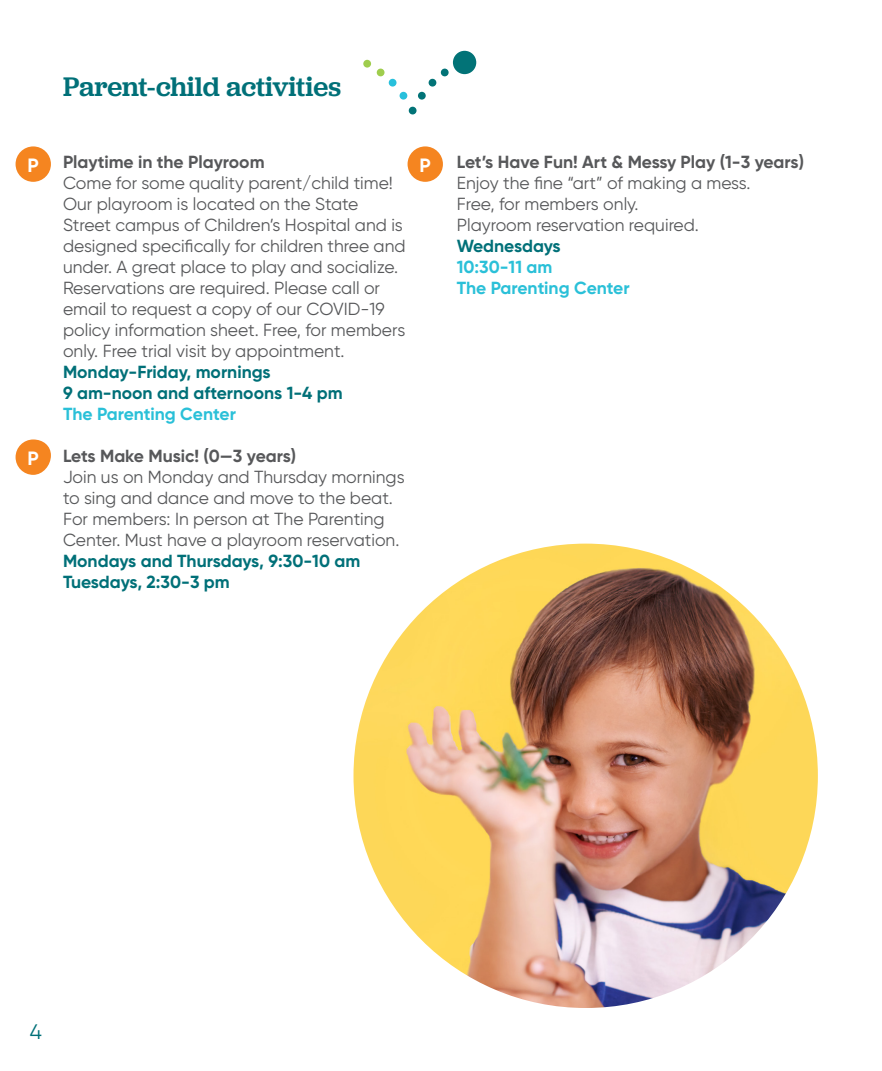
<style>
.page{position:relative;width:882px;height:1071px;background:#fff}
.page>*{position:absolute;margin:0;border:0;box-sizing:border-box;transform-origin:0 0}
._15_18_headline_-_me{font:500 28px "Jubilat";color:#007078}
._7_5_9_legal_-_regul{font:21px "Gilroy";color:#007078}
._10_12_body_copy_-_r{font:700 19.25px "Gilroy";color:#fff}
._10_12_body_copy_-_r-2{font:17.5px/21px "Gilroy";color:#57585a}
._10_12_body_copy_-_r-3{font:700 17.5px "Gilroy";color:#007078}
._10_12_body_copy_-_r-4{font:700 17.5px "Gilroy";color:#2ac0d8}
.s1{font-weight:700}
</style>
<div class="page">
<div style="left:16px;top:146px;width:35px;height:36px;background:#f58520;border-radius:50%"></div>
<div style="left:16px;top:439px;width:35px;height:36px;background:#f58520;border-radius:17px"></div>
<div style="left:408px;top:146px;width:35px;height:36px;background:#f58520;border-radius:50%"></div>
<div style="left:453px;top:51px;width:23px;height:23px;background:#027377;border-radius:50%"></div>
<div style="left:441px;top:69px;width:8px;height:7px;background:#027377;border-radius:50%"></div>
<div style="left:429px;top:79px;width:7px;height:8px;background:#027377;border-radius:50%"></div>
<div style="left:418px;top:92px;width:8px;height:8px;background:#027377;border-radius:50%"></div>
<div style="left:409px;top:107px;width:8px;height:7px;background:#027377;border-radius:50%"></div>
<div style="left:400px;top:92px;width:7px;height:8px;background:#28c0dc;border-radius:50%"></div>
<div style="left:389px;top:79px;width:8px;height:8px;background:#28c0dc;border-radius:50%"></div>
<div style="left:377px;top:69px;width:8px;height:7px;background:#9fcd4d;border-radius:50%"></div>
<div style="left:363px;top:60px;width:8px;height:8px;background:#9fcd4d;border-radius:50%"></div>
<img style="left:354px;top:544px;width:464px;height:464px;border-radius:232px">
<p class="_10_12_body_copy_-_r" style="left:28px;top:153px;width:13px">P</p>
<p class="_10_12_body_copy_-_r" style="left:27px;top:446px;width:13px">P</p>
<p class="_15_18_headline_-_me" style="left:63px;top:68px;width:279px">Parent-child activities</p>
<p class="_10_12_body_copy_-_r-2" style="left:63px;top:152px;width:344px"><span class="s1">Playtime in the Playroom<br></span>Come for some quality parent/child time!<br>Our playroom is located on the State Street campus of Children’s Hospital and is designed specifically for children three and under. A great place to play and socialize.<br>Reservations are required. Please call or email to request a copy of our COVID-19 policy information sheet. Free, for members only. Free trial visit by appointment.</p>
<p class="_10_12_body_copy_-_r-3" style="left:63px;top:361px;width:209px">Monday-Friday, mornings</p>
<p class="_10_12_body_copy_-_r-3" style="left:63px;top:382px;width:281px">9 am-noon and afternoons 1-4 pm</p>
<p class="_10_12_body_copy_-_r-4" style="left:63px;top:403px;width:174px">The Parenting Center</p>
<p class="_10_12_body_copy_-_r-2" style="left:63px;top:446px;width:343px"><span class="s1">Lets Make Music! (0—3 years)<br></span>Join us on Monday and Thursday mornings to sing and dance and move to the beat.</p>
<p class="_10_12_body_copy_-_r-2" style="left:63px;top:509px;width:338px">For members: In person at The Parenting<br>Center. Must have a playroom reservation.</p>
<p class="_10_12_body_copy_-_r-3" style="left:63px;top:550px;width:299px">Mondays and Thursdays, 9:30-10 am</p>
<p class="_10_12_body_copy_-_r-3" style="left:63px;top:571px;width:168px">Tuesdays, 2:30-3 pm</p>
<p class="_10_12_body_copy_-_r" style="left:420px;top:153px;width:13px">P</p>
<p class="_10_12_body_copy_-_r-2" style="left:457px;top:152px;width:349px"><span class="s1">Let’s Have Fun! Art &amp; Messy Play (1-3 years)<br></span>Enjoy the fine “art” of making a mess.<br>Free, for members only.<br>Playroom reservation required.</p>
<p class="_10_12_body_copy_-_r-3" style="left:457px;top:235px;width:106px">Wednesdays</p>
<p class="_10_12_body_copy_-_r-4" style="left:457px;top:256px;width:97px">10:30-11 am</p>
<p class="_10_12_body_copy_-_r-4" style="left:457px;top:277px;width:174px">The Parenting Center</p>
<p class="_7_5_9_legal_-_regul" style="left:30px;top:1019px;width:14px">4</p>
</div>
